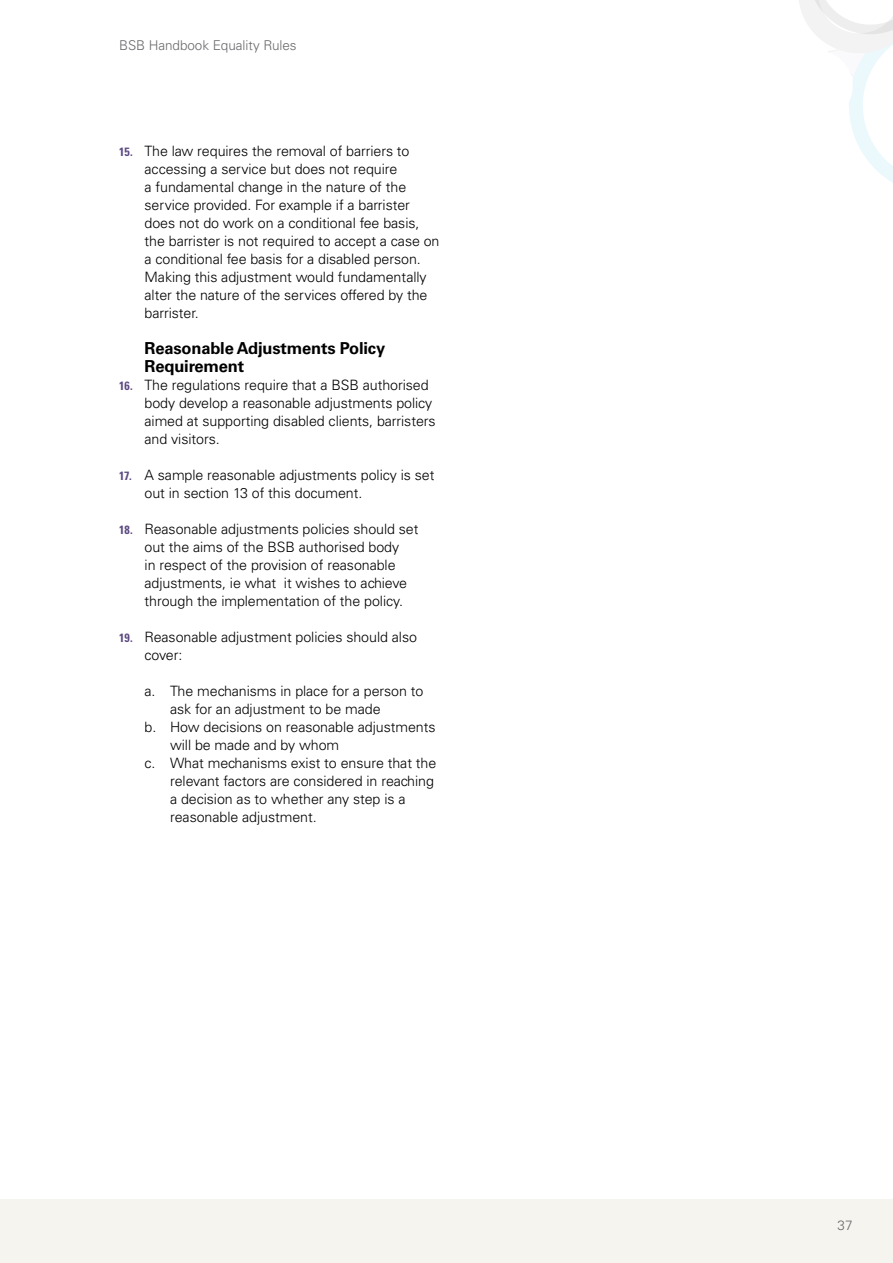
<style>
.page{position:relative;width:893px;height:1263px;background:#fff}
.page>*{position:absolute;margin:0;border:0;box-sizing:border-box;transform-origin:0 0}
.t1{font:700 16.5px/18px "Univers";letter-spacing:-.01em;color:#000}
.t2{font:300 14.25px/18px "Univers";letter-spacing:-.005em;color:#000}
.t3{font:300 13.5px "Univers";letter-spacing:-.005em;color:#696a6d}
.s1{font-weight:700;font-stretch:condensed;font-size:12px;color:#5d4b83}
</style>
<div class="page">
<div style="left:0;top:1199px;width:893px;height:64px;background:#f5f4ee"></div>
<svg style="left:799px;top:0;width:94px;height:183px"></svg>
<p class="t3" style="left:119px;top:37px;width:179px">BSB Handbook Equality Rules</p>
<p class="t2" style="left:145px;top:142px;width:296px;text-indent:-26px"><span class="s1">15.</span> The law requires the removal of barriers to accessing a service but does not require<br>a fundamental change in the nature of the service provided. For example if a barrister does not do work on a conditional fee basis, the barrister is not required to accept a case on a conditional fee basis for a disabled person.<br>Making this adjustment would fundamentally alter the nature of the services offered by the barrister.</p>
<p class="t1" style="left:145px;top:339px;width:242px">Reasonable Adjustments Policy<br>Requirement</p>
<p class="t2" style="left:145px;top:376px;width:293px;text-indent:-26px"><span class="s1">16.</span> The regulations require that a BSB authorised body develop a reasonable adjustments policy aimed at supporting disabled clients, barristers and visitors.</p>
<p class="t2" style="left:145px;top:466px;width:291px;text-indent:-26px"><span class="s1">17.</span> A sample reasonable adjustments policy is set out in section 13 of this document.</p>
<p class="t2" style="left:145px;top:520px;width:275px;text-indent:-26px"><span class="s1">18.</span> Reasonable adjustments policies should set out the aims of the BSB authorised body<br>in respect of the provision of reasonable adjustments, ie what it wishes to achieve through the implementation of the policy.</p>
<p class="t2" style="left:145px;top:628px;width:274px;text-indent:-26px"><span class="s1">19.</span> Reasonable adjustment policies should also cover:</p>
<p class="t2" style="left:145px;top:682px;width:280px">a. The mechanisms in place for a person to</p>
<p class="t2" style="left:170px;top:700px;width:212px">ask for an adjustment to be made</p>
<p class="t2" style="left:145px;top:718px;width:292px">b. How decisions on reasonable adjustments</p>
<p class="t2" style="left:170px;top:736px;width:171px">will be made and by whom</p>
<p class="t2" style="left:145px;top:754px;width:293px">c. What mechanisms exist to ensure that the</p>
<p class="t2" style="left:170px;top:772px;width:265px">relevant factors are considered in reaching</p>
<p class="t2" style="left:170px;top:790px;width:237px">a decision as to whether any step is a</p>
<p class="t2" style="left:170px;top:808px;width:148px">reasonable adjustment.</p>
<p class="t3" style="left:838px;top:1217px;width:16px">37</p>
</div>
